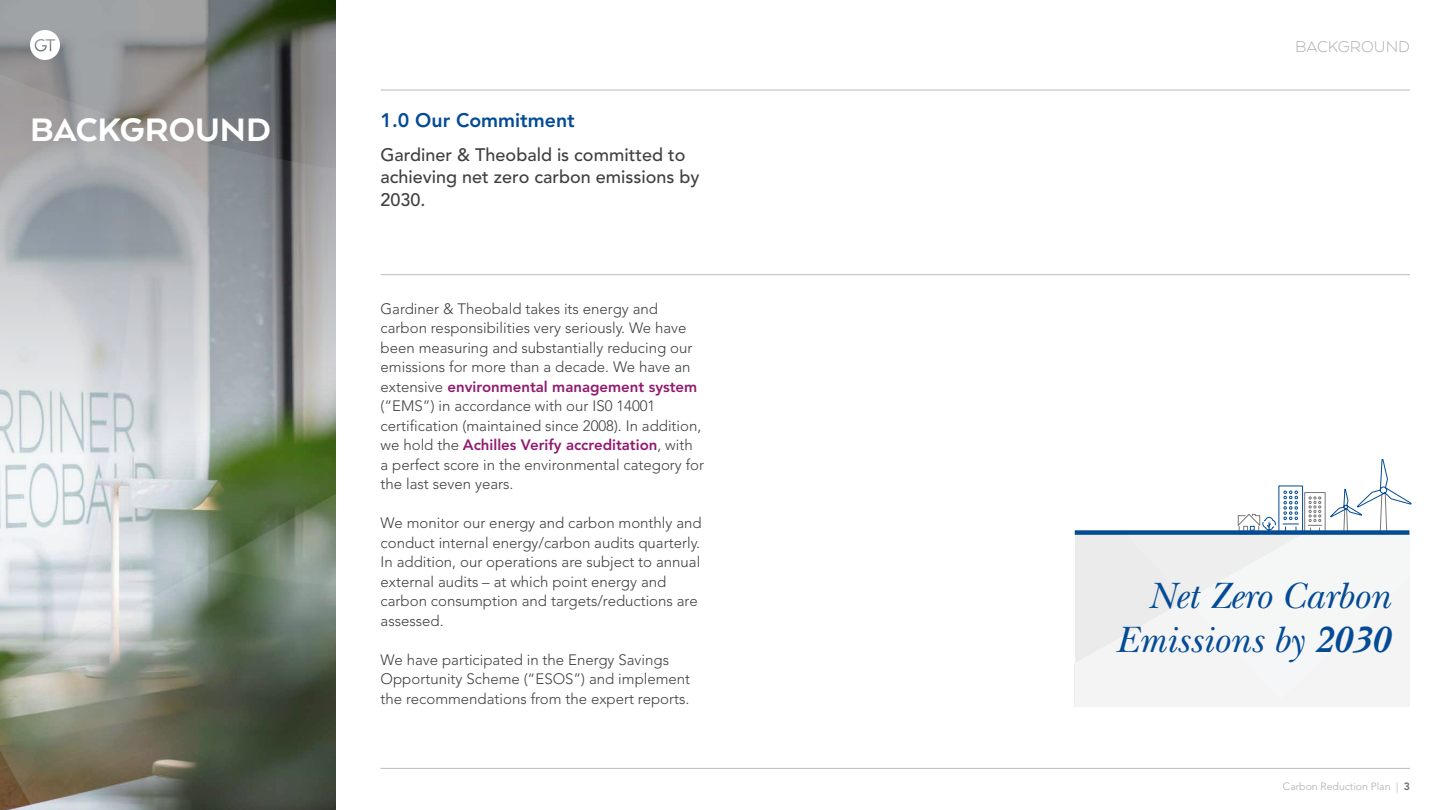
<style>
.page{position:relative;width:1440px;height:810px;background:#fff}
.page>*{position:absolute;margin:0;border:0;box-sizing:border-box;transform-origin:0 0}
.t1{font:italic 38.25px/44.2px "New Baskerville Std";color:#044b95;text-align:right}
.t2{font:800 37.5px "Arquitecta";color:#fff}
.t3{font:800 19.5px "Avenir LT Std";color:#044b95}
.t4{font:500 18px/22.5px "Avenir LT Std";color:#404041}
.t5{font:300 18px "Arquitecta";color:#afaeaf}
.t6{font:300 15px/19.5px "Avenir LT Std";color:#404041}
.t7{font:300 10.5px "Avenir LT Std";color:#afaeaf}
.s1{font-weight:800;color:#921a71}
.s2{font-weight:700}
.s3{font-weight:800;color:#666}
</style>
<div class="page">
<hr style="left:381px;top:768px;width:1029px;height:1px;background:#bcbbbc">
<svg style="left:1075px;top:535px;width:334px;height:171px"></svg>
<hr style="left:381px;top:274px;width:1029px;height:1px;background:#bcbbbc">
<hr style="left:381px;top:90px;width:1029px;height:1px;background:#bcbbbc">
<svg style="left:0;top:0;width:336px;height:801px;background:#979c97"></svg>
<svg style="left:30px;top:30px;width:30px;height:30px"></svg>
<svg style="left:1237px;top:459px;width:175px;height:76px"></svg>
<div style="left:1075px;top:530px;width:334px;height:5px;background:#044b95"></div>
<h2 class="t2" style="left:30px;top:106px;width:242px">BACKGROUND</h2>
<h3 class="t3" style="left:381px;top:109px;width:196px">1.0 Our Commitment</h3>
<p class="t4" style="left:381px;top:144px;width:320px">Gardiner &amp; Theobald is committed to achieving net zero carbon emissions by<br>2030.</p>
<p class="t6" style="left:381px;top:299px;width:325px">Gardiner &amp; Theobald takes its energy and carbon responsibilities very seriously. We have been measuring and substantially reducing our emissions for more than a decade. We have an extensive <span class="s1">environmental management system </span>(“EMS”) in accordance with our IS0 14001 certification (maintained since 2008). In addition, we hold the <span class="s1">Achilles Verify accreditation</span>, with a perfect score in the environmental category for the last seven years.</p>
<p class="t6" style="left:381px;top:513px;width:323px">We monitor our energy and carbon monthly and conduct internal energy/carbon audits quarterly.<br>In addition, our operations are subject to annual external audits – at which point energy and carbon consumption and targets/reductions are assessed.</p>
<p class="t6" style="left:381px;top:650px;width:311px">We have participated in the Energy Savings<br>Opportunity Scheme (“ESOS”) and implement the recommendations from the expert reports.</p>
<p class="t5" style="left:1295px;top:35px;width:116px">BACKGROUND</p>
<h1 class="t1" style="left:1116px;top:574px;width:275px">Net Zero Carbon<br>Emissions by <span class="s2">2030</span></h1>
<p class="t7" style="left:1283px;top:780px;width:129px">Carbon Reduction Plan | <span class="s3">3</span></p>
</div>
